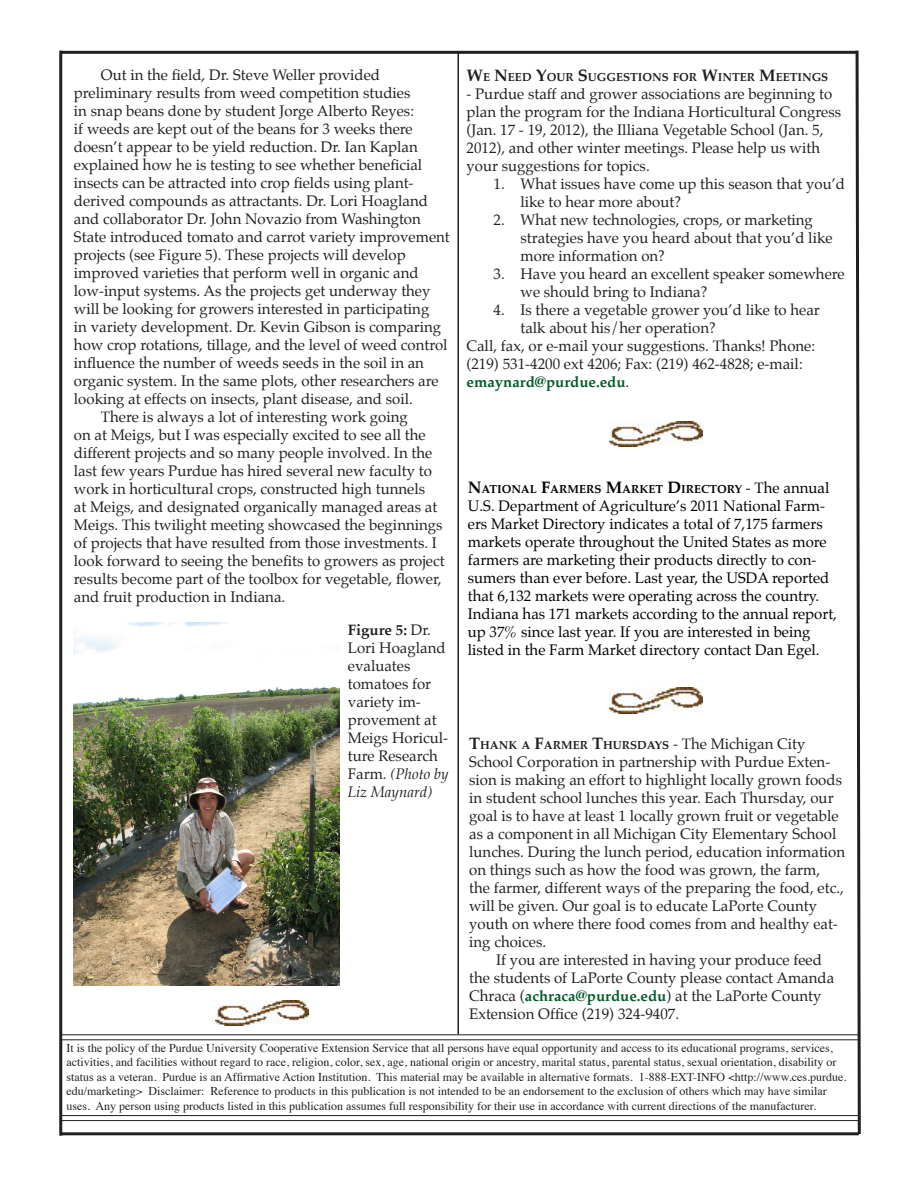
<style>
.page{position:relative;width:918px;height:1188px;background:#fff}
.page>*{position:absolute;margin:0;border:0;box-sizing:border-box;transform-origin:0 0}
.t1{font:15px/18px "Palatino";color:#231f20}
.t2{font:15px/18px "Palatino";color:#000}
.t3{font:12px/14.4px "Times";color:#231f20}
.t4{font:700 11.55px "Palatino";color:#231f20}
.t5{font:700 11.55px "Palatino";color:#000}
.s1{font-weight:700}
.s2{font-style:italic}
.s3{font-size:16.5px}
.s4{font-weight:700;color:#005b26}
.s5{font-weight:400;font-size:15px}
</style>
<div class="page">
<hr style="left:61px;top:1034px;width:798px;height:1px;background:#231f20">
<hr style="left:61px;top:1039px;width:798px;height:1px;background:#231f20">
<hr style="left:61px;top:1115px;width:798px;height:1px;background:#231f20">
<hr style="left:61px;top:1120px;width:798px;height:1px;background:#231f20">
<hr style="left:458px;top:53px;width:1px;height:981px;background:#231f20">
<hr style="left:59px;top:51px;width:3px;height:1085px;background:#231f20">
<hr style="left:61px;top:1132px;width:798px;height:3px;background:#231f20">
<hr style="left:61px;top:51px;width:796px;height:3px;background:#231f20">
<svg style="left:854px;top:50px;width:7px;height:1086px"></svg>
<img style="left:215px;top:1000px;width:93px;height:26px">
<img style="left:609px;top:421px;width:93px;height:26px">
<img style="left:74px;top:622px;width:266px;height:363px">
<img style="left:609px;top:688px;width:93px;height:25px">
<p class="t1" style="left:74px;top:66px;width:377px;text-indent:27px">Out in the field, Dr. Steve Weller provided preliminary results from weed competition studies<br>in snap beans done by student Jorge Alberto Reyes:<br>if weeds are kept out of the beans for 3 weeks there doesn’t appear to be yield reduction. Dr. Ian Kaplan explained how he is testing to see whether beneficial insects can be attracted into crop fields using plant&shy;derived compounds as attractants. Dr. Lori Hoagland and collaborator Dr. John Novazio from Washington State introduced tomato and carrot variety improvement projects (see Figure 5). These projects will develop improved varieties that perform well in organic and low-input systems. As the projects get underway they will be looking for growers interested in participating<br>in variety development. Dr. Kevin Gibson is comparing how crop rotations, tillage, and the level of weed control influence the number of weeds seeds in the soil in an organic system. In the same plots, other researchers are looking at effects on insects, plant disease, and soil.</p>
<p class="t1" style="left:74px;top:408px;width:372px;text-indent:27px">There is always a lot of interesting work going<br>on at Meigs, but I was especially excited to see all the different projects and so many people involved. In the last few years Purdue has hired several new faculty to work in horticultural crops, constructed high tunnels<br>at Meigs, and designated organically managed areas at Meigs. This twilight meeting showcased the beginnings of projects that have resulted from those investments. I look forward to seeing the benefits to growers as project results become part of the toolbox for vegetable, flower, and fruit production in Indiana.</p>
<p class="t1" style="left:348px;top:621px;width:102px"><span class="s1">Figure 5:</span> Dr.<br>Lori Hoagland evaluates tomatoes for variety im&shy;provement at<br>Meigs Horicul&shy;ture Research<br>Farm. <span class="s2">(Photo by<br>Liz Maynard)</span></p>
<p class="t4" style="left:466px;top:67px;width:363px"><span class="s3">W</span>E <span class="s3">N</span>EED <span class="s3">Y</span>OUR <span class="s3">S</span>UGGESTIONS FOR <span class="s3">W</span>INTER <span class="s3">M</span>EETINGS</p>
<p class="t1" style="left:466px;top:85px;width:376px">- Purdue staff and grower associations are beginning to plan the program for the Indiana Horticultural Congress (Jan. 17 - 19, 2012), the Illiana Vegetable School (Jan. 5, 2012), and other winter meetings. Please help us with your suggestions for topics.</p>
<p class="t1" style="left:520px;top:175px;width:326px;text-indent:-27px">1. What issues have come up this season that you’d like to hear more about?</p>
<p class="t1" style="left:520px;top:211px;width:314px;text-indent:-27px">2. What new technologies, crops, or marketing strategies have you heard about that you’d like more information on?</p>
<p class="t1" style="left:520px;top:265px;width:326px;text-indent:-27px">3. Have you heard an excellent speaker somewhere we should bring to Indiana?</p>
<p class="t1" style="left:520px;top:301px;width:301px;text-indent:-27px">4. Is there a vegetable grower you’d like to hear talk about his/her operation?</p>
<p class="t1" style="left:466px;top:337px;width:350px">Call, fax, or e-mail your suggestions. Thanks! Phone: (219) 531-4200 ext 4206; Fax: (219) 462-4828; e-mail: <span class="s4">emaynard@purdue.edu</span>.</p>
<p class="t5" style="left:468px;top:479px;width:363px"><span class="s3">N</span>ATIONAL <span class="s3">F</span>ARMERS <span class="s3">M</span>ARKET <span class="s3">D</span>IRECTORY <span class="s5">- The annual</span></p>
<p class="t2" style="left:468px;top:497px;width:371px">U.S. Department of Agriculture’s 2011 National Farm&shy;ers Market Directory indicates a total of 7,175 farmers markets operate throughout the United States as more farmers are marketing their products directly to con&shy;sumers than ever before. Last year, the USDA reported that 6,132 markets were operating across the country.<br>Indiana has 171 markets according to the annual report, up 37% since last year. If you are interested in being listed in the Farm Market directory contact Dan Egel.</p>
<p class="t4" style="left:469px;top:735px;width:338px"><span class="s3">T</span>HANK A <span class="s3">F</span>ARMER <span class="s3">T</span>HURSDAYS <span class="s5">- The Michigan City</span></p>
<p class="t1" style="left:469px;top:753px;width:378px">School Corporation in partnership with Purdue Exten&shy;sion is making an effort to highlight locally grown foods in student school lunches this year. Each Thursday, our goal is to have at least 1 locally grown fruit or vegetable as a component in all Michigan City Elementary School lunches. During the lunch period, education information on things such as how the food was grown, the farm,<br>the farmer, different ways of the preparing the food, etc., will be given. Our goal is to educate LaPorte County youth on where there food comes from and healthy eat&shy;ing choices.</p>
<p class="t1" style="left:469px;top:951px;width:366px;text-indent:27px">If you are interested in having your produce feed the students of LaPorte County please contact Amanda Chraca (<span class="s4">achraca@purdue.edu</span>) at the LaPorte County Extension Office (219) 324-9407.</p>
<p class="t3" style="left:67px;top:1040px;width:781px">It is the policy of the Purdue University Cooperative Extension Service that all persons have equal opportunity and access to its educational programs, services, activities, and facilities without regard to race, religion, color, sex, age, national origin or ancestry, marital status, parental status, sexual orientation, disability or status as a veteran. Purdue is an Affirmative Action Institution. This material may be available in alternative formats. 1-888-EXT-INFO &lt;http://www.ces.purdue. edu/marketing&gt; Disclaimer: Reference to products in this publication is not intended to be an endorsement to the exclusion of others which may have similar uses. Any person using products listed in this publication assumes full responsibility for their use in accordance with current directions of the manufacturer.</p>
</div>
